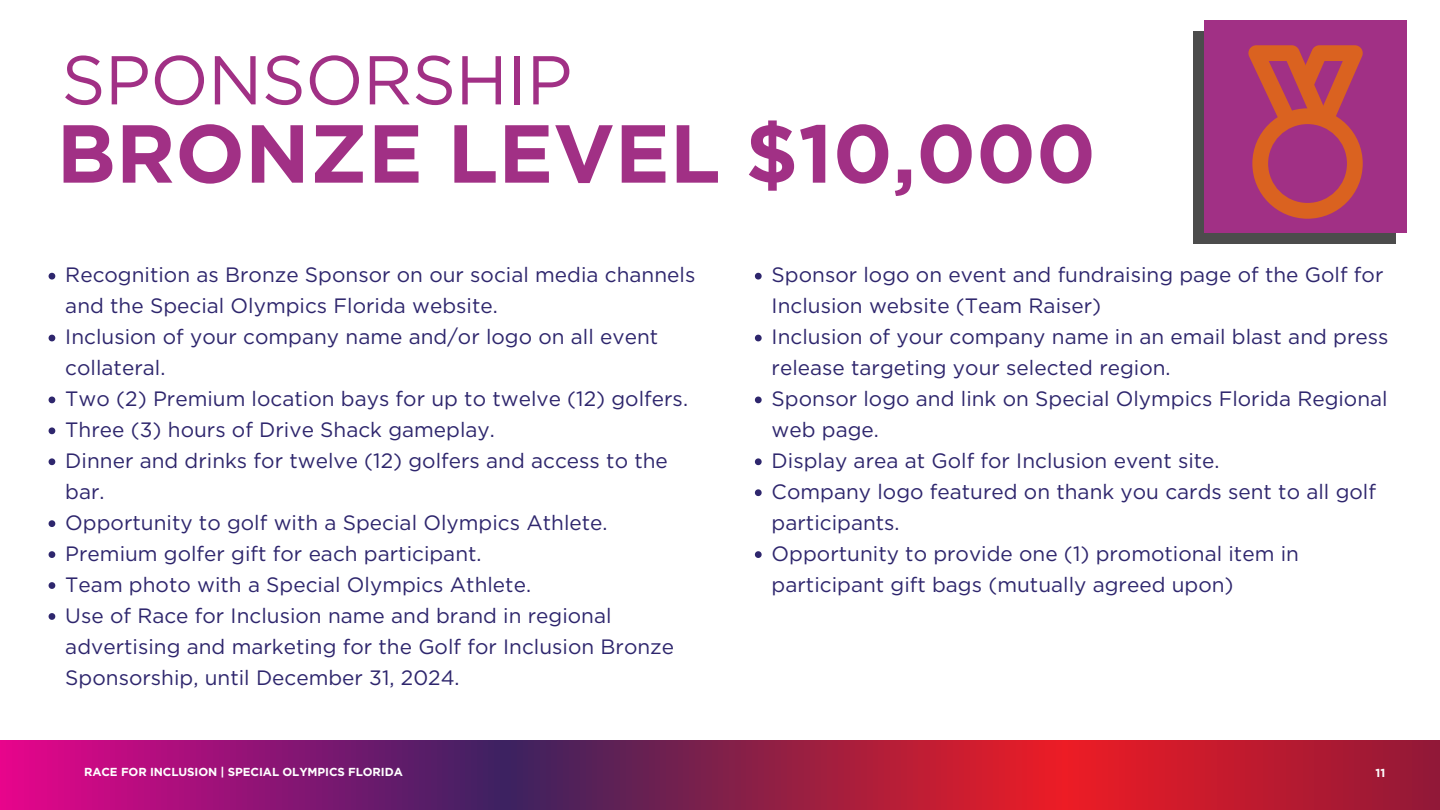
<style>
.page{position:relative;width:1440px;height:810px;background:#fff}
.page>*{position:absolute;margin:0;border:0;box-sizing:border-box;transform-origin:0 0}
.t1{font:700 82.05px "Gotham";color:#a13085}
.t2{font:68.85px "Gotham";letter-spacing:-.01em;color:#a13085}
.t3{font:20.77px/30.9px "Gotham";color:#2e266d}
.t4{font:700 11.62px "Gotham";letter-spacing:-.005em;color:#fff}
</style>
<div class="page">
<svg style="left:49px;top:273px;width:6px;height:7px"></svg>
<svg style="left:49px;top:335px;width:6px;height:6px"></svg>
<svg style="left:49px;top:397px;width:6px;height:6px"></svg>
<svg style="left:49px;top:427px;width:6px;height:7px"></svg>
<svg style="left:49px;top:458px;width:6px;height:7px"></svg>
<svg style="left:49px;top:520px;width:6px;height:7px"></svg>
<svg style="left:49px;top:551px;width:6px;height:7px"></svg>
<svg style="left:49px;top:582px;width:6px;height:7px"></svg>
<svg style="left:49px;top:613px;width:6px;height:7px"></svg>
<svg style="left:0;top:740px;width:1440px;height:70px;background:#9e194f"></svg>
<div style="left:1193px;top:31px;width:202px;height:213px;background:#4c4c4c"></div>
<div style="left:1204px;top:20px;width:202px;height:213px;background:#a13085"></div>
<svg style="left:1248px;top:45px;width:115px;height:174px"></svg>
<svg style="left:755px;top:273px;width:7px;height:7px"></svg>
<svg style="left:755px;top:335px;width:7px;height:6px"></svg>
<svg style="left:755px;top:397px;width:7px;height:6px"></svg>
<svg style="left:755px;top:458px;width:7px;height:7px"></svg>
<svg style="left:755px;top:489px;width:7px;height:7px"></svg>
<svg style="left:755px;top:551px;width:7px;height:7px"></svg>
<p class="t2" style="left:61px;top:38px;width:513px">SPONSORSHIP</p>
<p class="t1" style="left:57px;top:104px;width:1041px">BRONZE LEVEL $10,000</p>
<h2 class="t3" style="left:65px;top:259px;width:632px">Recognition as Bronze Sponsor on our social media channels and the Special Olympics Florida website.</h2>
<h1 class="t3" style="left:65px;top:321px;width:594px">Inclusion of your company name and/or logo on all event collateral.</h1>
<p class="t3" style="left:65px;top:383px;width:624px">Two (2) Premium location bays for up to twelve (12) golfers.</p>
<p class="t3" style="left:65px;top:414px;width:431px">Three (3) hours of Drive Shack gameplay.</p>
<p class="t3" style="left:65px;top:445px;width:604px">Dinner and drinks for twelve (12) golfers and access to the bar.</p>
<p class="t3" style="left:65px;top:507px;width:544px">Opportunity to golf with a Special Olympics Athlete.</p>
<p class="t3" style="left:65px;top:538px;width:418px">Premium golfer gift for each participant.</p>
<p class="t3" style="left:65px;top:569px;width:467px">Team photo with a Special Olympics Athlete.</p>
<p class="t3" style="left:65px;top:600px;width:610px">Use of Race for Inclusion name and brand in regional advertising and marketing for the Golf for Inclusion Bronze<br>Sponsorship, until December 31, 2024.</p>
<p class="t3" style="left:772px;top:259px;width:613px">Sponsor logo on event and fundraising page of the Golf for<br>Inclusion website (Team Raiser)</p>
<p class="t3" style="left:772px;top:321px;width:618px">Inclusion of your company name in an email blast and press release targeting your selected region.</p>
<p class="t3" style="left:772px;top:383px;width:618px">Sponsor logo and link on Special Olympics Florida Regional web page.</p>
<p class="t3" style="left:772px;top:445px;width:450px">Display area at Golf for Inclusion event site.</p>
<p class="t3" style="left:772px;top:476px;width:606px">Company logo featured on thank you cards sent to all golf participants.</p>
<p class="t3" style="left:772px;top:538px;width:529px">Opportunity to provide one (1) promotional item in participant gift bags (mutually agreed upon)</p>
<p class="t4" style="left:84px;top:765px;width:320px">RACE FOR INCLUSION | SPECIAL OLYMPICS FLORIDA</p>
<p class="t4" style="left:1376px;top:765px;width:11px">11</p>
</div>
